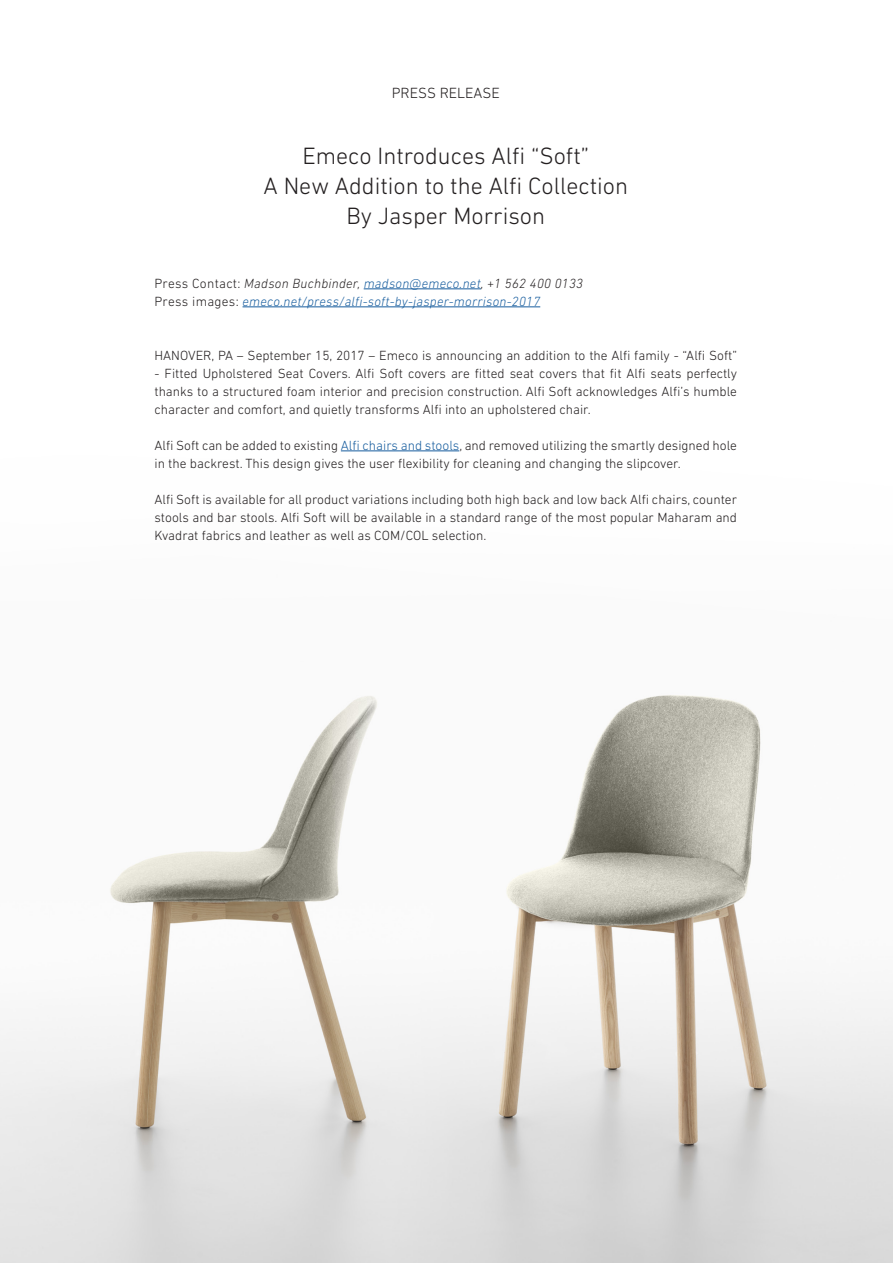
<style>
.page{position:relative;width:893px;height:1263px;background:#fff}
.page>*{position:absolute;margin:0;border:0;box-sizing:border-box;transform-origin:0 0}
.t1{font:300 24px "DIN Next LT Pro";color:#231f20}
.t2{font:300 15px "DIN Next LT Pro";color:#231f20}
.t3{font:300 13.5px/18px "DIN Next LT Pro";color:#231f20;text-align:justify}
.t4{font:italic 300 13.5px "DIN Next LT Pro";letter-spacing:.02em;color:#175d9e}
.t5{font:italic 300 13.5px "DIN Next LT Pro";letter-spacing:.02em;color:#231f20}
.s1{font-style:normal}
.s2{color:#175d9e}
.s3{font-style:normal;color:#231f20}
</style>
<div class="page">
<img style="left:0;top:306px;width:893px;height:957px">
<hr style="left:364px;top:288px;width:117px;height:1px;background:#175d9e">
<hr style="left:243px;top:306px;width:297px;height:1px;background:#175d9e">
<hr style="left:341px;top:450px;width:118px;height:1px;background:#175d9e">
<p class="t2" style="left:392px;top:85px;width:109px">PRESS RELEASE</p>
<p class="t1" style="left:302px;top:142px;width:288px">Emeco Introduces Alfi “Soft”</p>
<p class="t1" style="left:263px;top:172px;width:366px">A New Addition to the Alfi Collection</p>
<p class="t1" style="left:346px;top:202px;width:200px">By Jasper Morrison</p>
<p class="t5" style="left:154px;top:275px;width:430px"><span class="s1">Press Contact:</span> Madson Buchbinder, <span class="s2">madson@emeco.net</span>, +1 562 400 0133</p>
<p class="t4" style="left:154px;top:293px;width:387px"><span class="s3">Press images:</span> emeco.net/press/alfi-soft-by-jasper-morrison-2017</p>
<p class="t3" style="left:154px;top:346px;width:584px">HANOVER, PA – September 15, 2017 – Emeco is announcing an addition to the Alfi family - “Alfi Soft”</p>
<p class="t3" style="left:154px;top:364px;width:584px">- Fitted Upholstered Seat Covers. Alfi Soft covers are fitted seat covers that fit Alfi seats perfectly thanks to a structured foam interior and precision construction. Alfi Soft acknowledges Alfi’s humble character and comfort, and quietly transforms Alfi into an upholstered chair.</p>
<p class="t3" style="left:154px;top:436px;width:584px">Alfi Soft can be added to existing <span class="s2">Alfi chairs and stools</span>, and removed utilizing the smartly designed hole in the backrest. This design gives the user flexibility for cleaning and changing the slipcover.</p>
<p class="t3" style="left:154px;top:490px;width:584px">Alfi Soft is available for all product variations including both high back and low back Alfi chairs, counter stools and bar stools. Alfi Soft will be available in a standard range of the most popular Maharam and Kvadrat fabrics and leather as well as COM/COL selection.</p>
</div>
